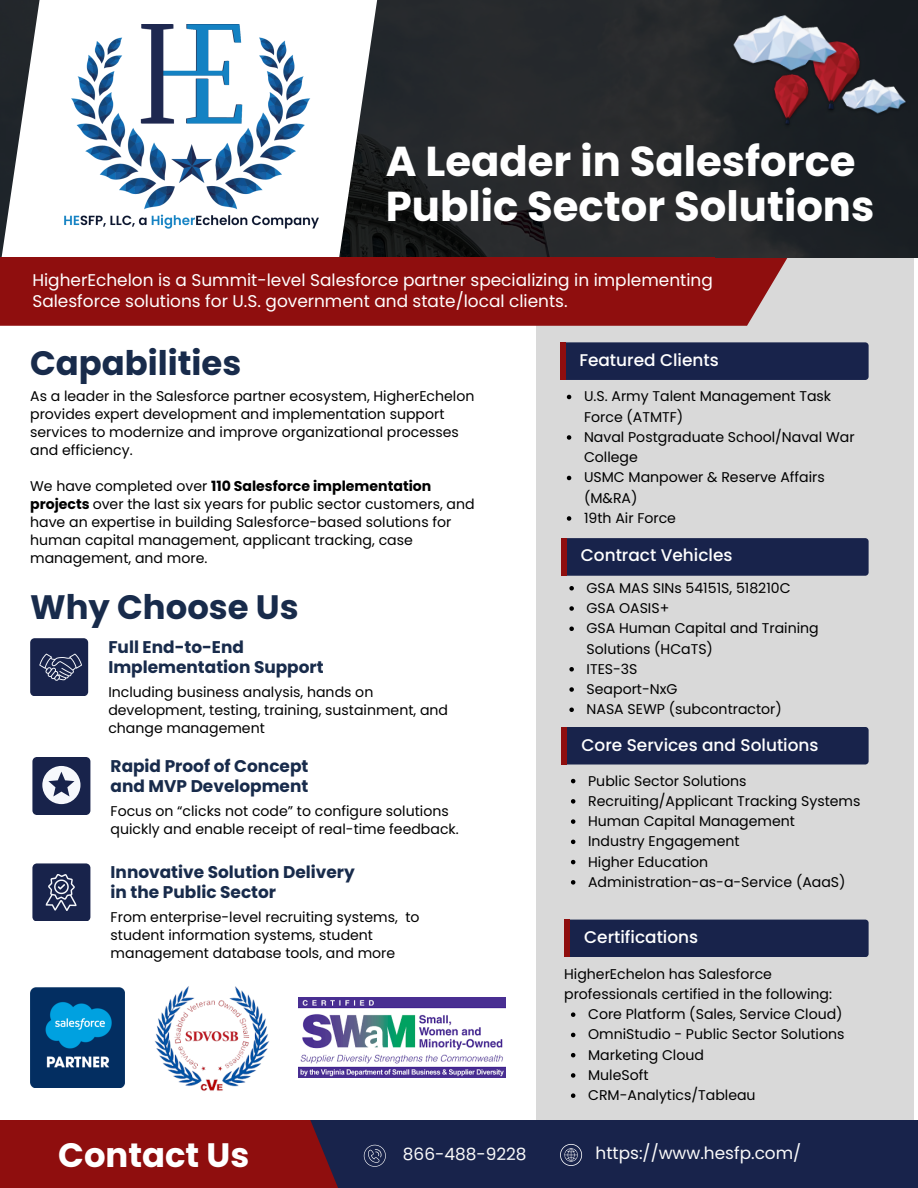
<style>
.page{position:relative;width:918px;height:1188px;background:#fff}
.page>*{position:absolute;margin:0;border:0;box-sizing:border-box;transform-origin:0 0}
.t1{font:700 41.85px/45px "Poppins";color:#fff}
.t2{font:700 33.9px "Poppins";color:#182b4b}
.t3{font:700 33.9px "Poppins";color:#fff}
.t4{font:16.95px/21.3px "Poppins";color:#fff}
.t5{font:700 16.95px/20.2px "Poppins";color:#182b4b}
.t6{font:500 16.95px "Poppins";color:#fff}
.t7{font:16.95px "Poppins";color:#fafafa}
.t8{font:14.1px/18px "Poppins";color:#000}
.s1{font-weight:700}
</style>
<div class="page">
<div style="left:536px;top:12px;width:378px;height:1176px;background:#d9d9d9"></div>
<div style="left:234px;top:1120px;width:684px;height:68px;background:#18234b"></div>
<svg style="left:0;top:1120px;width:377px;height:68px;background:#7f1015"></svg>
<svg style="left:560px;top:1144px;width:22px;height:22px"></svg>
<svg style="left:364px;top:1145px;width:22px;height:22px"></svg>
<div style="left:564px;top:920px;width:305px;height:37px;background:#18234b;border-radius:3px"></div>
<div style="left:564px;top:920px;width:6px;height:37px;background:#8f0e0e"></div>
<div style="left:562px;top:727px;width:307px;height:38px;background:#18234b;border-radius:3px"></div>
<div style="left:562px;top:727px;width:5px;height:38px;background:#8f0e0e"></div>
<div style="left:562px;top:538px;width:307px;height:38px;background:#18234b;border-radius:3px"></div>
<div style="left:562px;top:538px;width:5px;height:38px;background:#8f0e0e"></div>
<div style="left:560px;top:342px;width:309px;height:38px;background:#18234b;border-radius:3px"></div>
<div style="left:560px;top:342px;width:6px;height:38px;background:#8f0e0e"></div>
<svg style="left:0;top:258px;width:788px;height:68px;fill:#8f0e0e"></svg>
<svg style="left:385px;top:0;width:533px;height:258px;background:#252729"></svg>
<svg style="left:0;top:0;width:385px;height:258px"></svg>
<img style="left:710px;top:0;width:208px;height:166px">
<img style="left:30px;top:987px;width:95px;height:101px">
<img style="left:154px;top:986px;width:116px;height:105px">
<img style="left:299px;top:998px;width:207px;height:80px">
<svg style="left:32px;top:863px;width:58px;height:58px;background:#2f395d"></svg>
<svg style="left:32px;top:757px;width:58px;height:58px"></svg>
<svg style="left:30px;top:638px;width:58px;height:58px;background:#293459"></svg>
<img style="left:45px;top:25px;width:285px;height:208px">
<div style="left:0;top:258px;width:714px;height:65px;background:#8f0e0e"></div>
<svg style="left:571px;top:1012px;width:4px;height:5px"></svg>
<svg style="left:571px;top:1033px;width:4px;height:4px"></svg>
<svg style="left:571px;top:1053px;width:4px;height:4px"></svg>
<svg style="left:571px;top:1073px;width:4px;height:5px"></svg>
<svg style="left:571px;top:1093px;width:4px;height:5px"></svg>
<svg style="left:571px;top:779px;width:4px;height:4px"></svg>
<svg style="left:571px;top:799px;width:4px;height:5px"></svg>
<svg style="left:571px;top:819px;width:4px;height:5px"></svg>
<svg style="left:571px;top:840px;width:4px;height:4px"></svg>
<svg style="left:571px;top:860px;width:4px;height:4px"></svg>
<svg style="left:571px;top:880px;width:4px;height:5px"></svg>
<svg style="left:567px;top:395px;width:4px;height:4px"></svg>
<svg style="left:567px;top:435px;width:4px;height:5px"></svg>
<svg style="left:567px;top:476px;width:4px;height:4px"></svg>
<svg style="left:567px;top:516px;width:4px;height:5px"></svg>
<svg style="left:569px;top:586px;width:5px;height:5px"></svg>
<svg style="left:569px;top:606px;width:5px;height:5px"></svg>
<svg style="left:569px;top:627px;width:5px;height:4px"></svg>
<svg style="left:569px;top:667px;width:5px;height:5px"></svg>
<svg style="left:569px;top:687px;width:5px;height:5px"></svg>
<svg style="left:569px;top:708px;width:5px;height:4px"></svg>
<h2 class="t1" style="left:386px;top:138px;width:490px">A Leader in Salesforce<br>Public Sector Solutions</h2>
<p class="t4" style="left:32px;top:269px;width:682px">HigherEchelon is a Summit-level Salesforce partner specializing in implementing<br>Salesforce solutions for U.S. government and state/local clients.</p>
<p class="t2" style="left:30px;top:340px;width:213px">Capabilities</p>
<p class="t8" style="left:30px;top:387px;width:446px">As a leader in the Salesforce partner ecosystem, HigherEchelon provides expert development and implementation support services to modernize and improve organizational processes and efficiency.</p>
<h2 class="t8" style="left:30px;top:477px;width:446px">We have completed over <span class="s1">110 Salesforce implementation projects</span> over the last six years for public sector customers, and have an expertise in building Salesforce-based solutions for human capital management, applicant tracking, case management, and more.</h2>
<p class="t2" style="left:30px;top:584px;width:270px">Why Choose Us</p>
<p class="t5" style="left:108px;top:637px;width:217px">Full End-to-End<br>Implementation Support</p>
<p class="t8" style="left:108px;top:683px;width:341px">Including business analysis, hands on development, testing, training, sustainment, and change management</p>
<p class="t5" style="left:111px;top:756px;width:199px">Rapid Proof of Concept and MVP Development</p>
<p class="t8" style="left:111px;top:802px;width:350px">Focus on “clicks not code” to configure solutions quickly and enable receipt of real-time feedback.</p>
<h3 class="t5" style="left:111px;top:862px;width:246px">Innovative Solution Delivery in the Public Sector</h3>
<p class="t8" style="left:111px;top:908px;width:310px">From enterprise-level recruiting systems, to student information systems, student management database tools, and more</p>
<p class="t6" style="left:579px;top:348px;width:141px">Featured Clients</p>
<p class="t8" style="left:584px;top:386px;width:249px;line-height:20.2px">U.S. Army Talent Management Task<br>Force (ATMTF)</p>
<p class="t8" style="left:584px;top:427px;width:272px;line-height:20.2px">Naval Postgraduate School/Naval War<br>College</p>
<p class="t8" style="left:584px;top:467px;width:242px;line-height:20.2px">USMC Manpower &amp; Reserve Affairs (M&amp;RA)</p>
<p class="t8" style="left:584px;top:509px;width:93px">19th Air Force</p>
<h3 class="t6" style="left:581px;top:544px;width:153px">Contract Vehicles</h3>
<p class="t8" style="left:587px;top:579px;width:206px">GSA MAS SINs 54151S, 518210C</p>
<h3 class="t8" style="left:587px;top:599px;width:84px">GSA OASIS+</h3>
<p class="t8" style="left:587px;top:618px;width:234px;line-height:20.2px">GSA Human Capital and Training<br>Solutions (HCaTS)</p>
<p class="t8" style="left:587px;top:660px;width:52px">ITES-3S</p>
<h3 class="t8" style="left:587px;top:680px;width:92px">Seaport-NxG</h3>
<p class="t8" style="left:587px;top:700px;width:197px">NASA SEWP (subcontractor)</p>
<p class="t6" style="left:582px;top:733px;width:239px">Core Services and Solutions</p>
<h3 class="t8" style="left:588px;top:772px;width:160px">Public Sector Solutions</h3>
<p class="t8" style="left:588px;top:792px;width:274px">Recruiting/Applicant Tracking Systems</p>
<p class="t8" style="left:588px;top:812px;width:208px">Human Capital Management</p>
<p class="t8" style="left:588px;top:832px;width:153px">Industry Engagement</p>
<p class="t8" style="left:588px;top:853px;width:122px">Higher Education</p>
<p class="t8" style="left:588px;top:873px;width:259px">Administration-as-a-Service (AaaS)</p>
<p class="t6" style="left:584px;top:925px;width:116px">Certifications</p>
<h1 class="t8" style="left:564px;top:964px;width:269px;line-height:20.2px">HigherEchelon has Salesforce professionals certified in the following:</h1>
<h4 class="t8" style="left:588px;top:1005px;width:256px">Core Platform (Sales, Service Cloud)</h4>
<h3 class="t8" style="left:588px;top:1026px;width:258px">OmniStudio - Public Sector Solutions</h3>
<p class="t8" style="left:588px;top:1046px;width:117px">Marketing Cloud</p>
<p class="t8" style="left:588px;top:1066px;width:62px">MuleSoft</p>
<p class="t8" style="left:588px;top:1086px;width:169px">CRM-Analytics/Tableau</p>
<p class="t3" style="left:58px;top:1131px;width:193px">Contact Us</p>
<p class="t7" style="left:403px;top:1142px;width:125px">866-488-9228</p>
<p class="t7" style="left:596px;top:1141px;width:207px">https://www.hesfp.com/</p>
</div>
